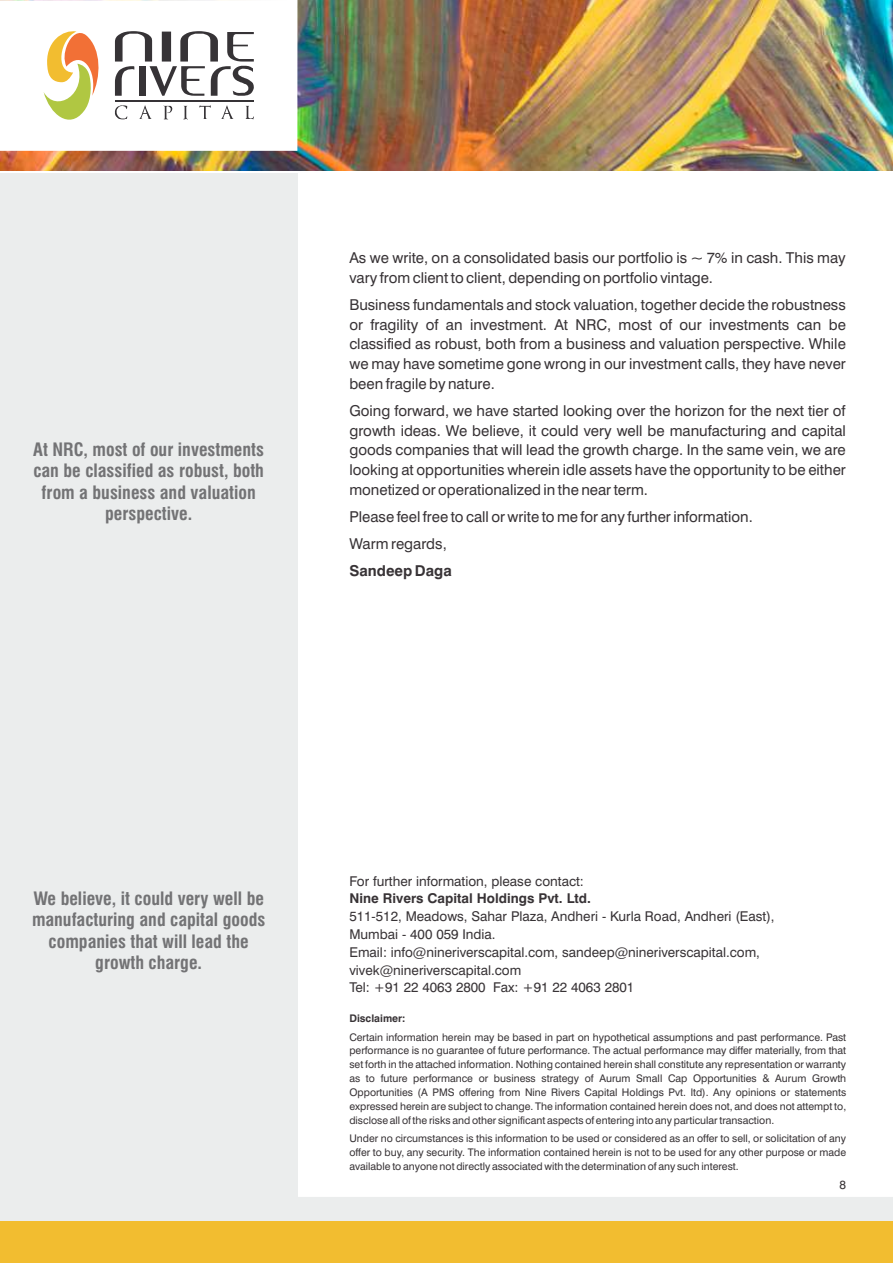
<style>
.page{position:relative;width:893px;height:1263px;background:#fff}
.page>*{position:absolute;margin:0;border:0;box-sizing:border-box;transform-origin:0 0}
.t1{font:700 condensed 18px/21.6px "Swiss 721 BT";color:#737375;text-align:center}
.t2{font:15px/19.8px "Swiss 721 BT";color:#383336}
.t3{font:700 15px "Swiss 721 BT";color:#383336}
.t4{font:13.5px/17.9px "Swiss 721 BT";color:#383336}
.t5{font:700 13.5px "Swiss 721 BT";color:#383336}
.t6{font:12px "Swiss 721 BT";color:#383336}
.t7{font:10.5px/13.8px "Swiss 721 BT";color:#383336;text-align:justify}
.t8{font:700 10.5px "Swiss 721 BT";color:#383336}
</style>
<div class="page">
<img style="left:0;top:0;width:893px;height:171px">
<div style="left:0;top:0;width:297px;height:151px;background:#fff"></div>
<svg style="left:115px;top:105px;width:139px;height:14px"></svg>
<hr style="left:115px;top:100px;width:139px;height:1px;background:#363336">
<svg style="left:115px;top:31px;width:139px;height:65px"></svg>
<svg style="left:44px;top:31px;width:55px;height:89px"></svg>
<div style="left:0;top:173px;width:298px;height:1089px;background:#e6e8e8"></div>
<div style="left:0;top:1197px;width:893px;height:62px;background:#ebeded"></div>
<div style="left:0;top:1222px;width:893px;height:41px;background:#f2bd30"></div>
<h1 class="t1" style="left:33px;top:440px;width:232px">At NRC, most of our investments can be classified as robust, both from a business and valuation perspective.</h1>
<h2 class="t2" style="left:349px;top:249px;width:498px">As we write, on a consolidated basis our portfolio is ~ 7% in cash. This may vary from client to client, depending on portfolio vintage.</h2>
<p class="t2" style="left:349px;top:296px;width:498px;text-align:justify">Business fundamentals and stock valuation, together decide the robustness or fragility of an investment. At NRC, most of our investments can be classified as robust, both from a business and valuation perspective. While we may have sometime gone wrong in our investment calls, they have never been fragile by nature.</p>
<p class="t2" style="left:349px;top:402px;width:498px;text-align:justify">Going forward, we have started looking over the horizon for the next tier of growth ideas. We believe, it could very well be manufacturing and capital goods companies that will lead the growth charge. In the same vein, we are looking at opportunities wherein idle assets have the opportunity to be either monetized or operationalized in the near term.</p>
<h2 class="t2" style="left:349px;top:504px;width:405px;line-height:27px">Please feel free to call or write to me for any further information.<br>Warm regards,</h2>
<h2 class="t3" style="left:349px;top:564px;width:104px">Sandeep Daga</h2>
<h1 class="t1" style="left:32px;top:889px;width:235px">We believe, it could very well be manufacturing and capital goods companies that will lead the growth charge.</h1>
<p class="t4" style="left:349px;top:873px;width:236px">For further information, please contact:</p>
<p class="t5" style="left:349px;top:893px;width:243px">Nine Rivers Capital Holdings Pvt. Ltd.</p>
<p class="t4" style="left:349px;top:909px;width:427px">511-512, Meadows, Sahar Plaza, Andheri - Kurla Road, Andheri (East), Mumbai - 400 059 India.<br>Email: info@nineriverscapital.com, sandeep@nineriverscapital.com, vivek@nineriverscapital.com<br>Tel: +91 22 4063 2800 Fax: +91 22 4063 2801</p>
<p class="t8" style="left:349px;top:1014px;width:58px">Disclaimer:</p>
<p class="t7" style="left:349px;top:1031px;width:498px">Certain information herein may be based in part on hypothetical assumptions and past performance. Past performance is no guarantee of future performance. The actual performance may differ materially, from that set forth in the attached information. Nothing contained herein shall constitute any representation or warranty as to future performance or business strategy of Aurum Small Cap Opportunities &amp; Aurum Growth Opportunities (A PMS offering from Nine Rivers Capital Holdings Pvt. ltd). Any opinions or statements expressed herein are subject to change. The information contained herein does not, and does not attempt to, disclose all of the risks and other significant aspects of entering into any particular transaction.</p>
<p class="t7" style="left:349px;top:1133px;width:498px">Under no circumstances is this information to be used or considered as an offer to sell, or solicitation of any offer to buy, any security. The information contained herein is not to be used for any other purpose or made available to anyone not directly associated with the determination of any such interest.</p>
<p class="t6" style="left:840px;top:1180px;width:8px">8</p>
</div>
